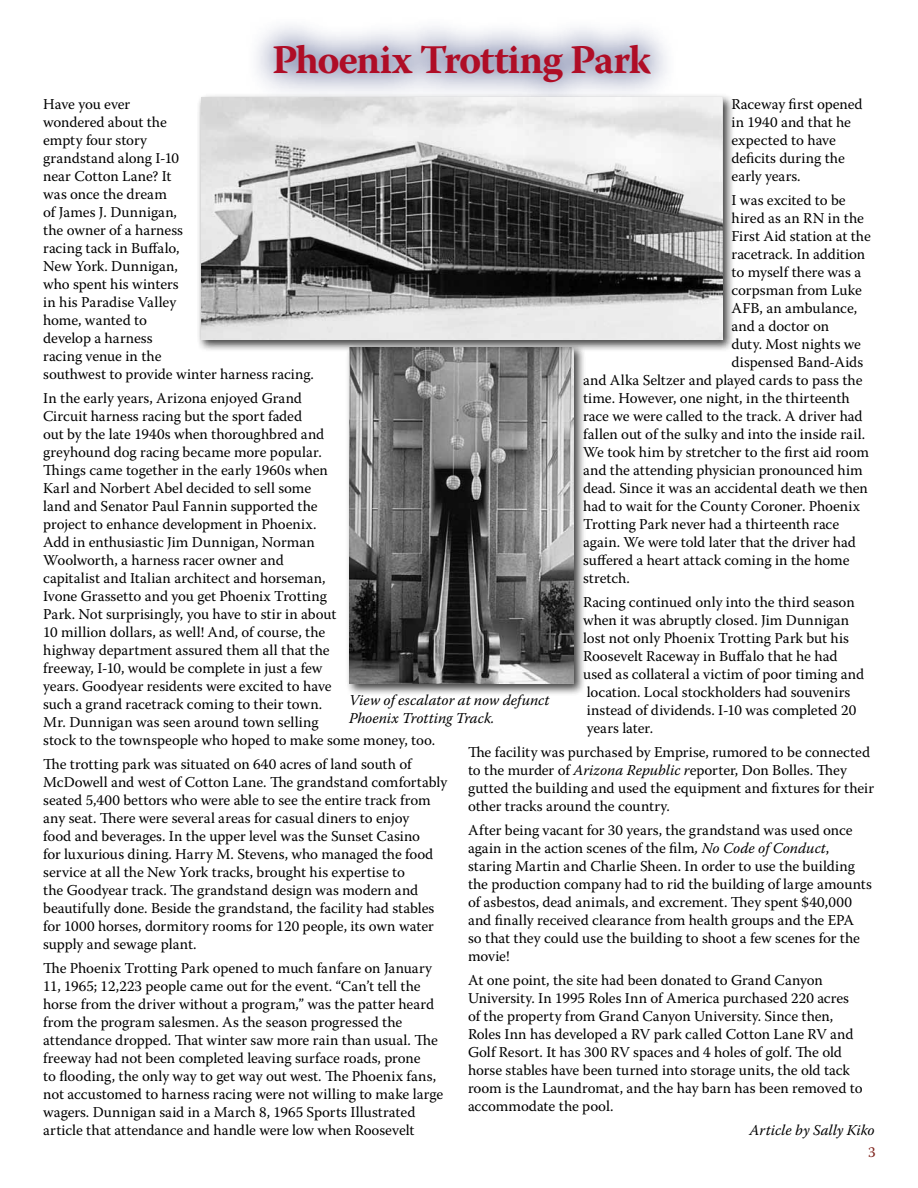
<style>
.page{position:relative;width:918px;height:1188px;background:#fff}
.page>*{position:absolute;margin:0;border:0;box-sizing:border-box;transform-origin:0 0}
.t1{font:700 40.5px "Warnock Pro";letter-spacing:-.035em;color:#af0d26}
.t2{font:15px/18px "Warnock Pro";color:#000}
.t3{font:italic 15px/18px "Warnock Pro";color:#000}
.t4{font:15px "Warnock Pro";color:#80241d}
.s1{font-style:italic}
</style>
<div class="page">
<div style="left:345px;top:343px;width:241px;height:353px;background:#000;opacity:.75"></div>
<img style="left:349px;top:352px;width:225px;height:332px">
<div style="left:245px;top:15px;width:434px;height:96px;background:#283572;opacity:.64"></div>
<div style="left:197px;top:93px;width:537px;height:259px;background:#000;opacity:.75"></div>
<img style="left:201px;top:98px;width:522px;height:242px">
<h1 class="t1" style="left:272px;top:35px;width:380px">Phoenix Trotting Park</h1>
<p class="t2" style="left:732px;top:94px;width:133px">Raceway first opened in 1940 and that he expected to have deficits during the early years.</p>
<p class="t2" style="left:732px;top:190px;width:116px">I was excited to be</p>
<p class="t2" style="left:732px;top:208px;width:134px">hired as an RN in the</p>
<p class="t2" style="left:732px;top:226px;width:141px">First Aid station at the</p>
<p class="t2" style="left:732px;top:244px;width:135px">racetrack. In addition</p>
<p class="t2" style="left:732px;top:262px;width:131px">to myself there was a</p>
<p class="t2" style="left:732px;top:280px;width:132px">corpsman from Luke</p>
<p class="t2" style="left:732px;top:298px;width:127px">AFB, an ambulance,</p>
<p class="t2" style="left:732px;top:316px;width:99px">and a doctor on</p>
<p class="t2" style="left:732px;top:334px;width:131px">duty. Most nights we</p>
<p class="t2" style="left:732px;top:352px;width:133px">dispensed Band-Aids</p>
<p class="t2" style="left:583px;top:370px;width:281px">and Alka Seltzer and played cards to pass the</p>
<p class="t2" style="left:583px;top:388px;width:268px">time. However, one night, in the thirteenth</p>
<p class="t2" style="left:583px;top:406px;width:281px">race we were called to the track. A driver had</p>
<p class="t2" style="left:583px;top:424px;width:284px">fallen out of the sulky and into the inside rail.</p>
<p class="t2" style="left:583px;top:442px;width:288px">We took him by stretcher to the first aid room</p>
<p class="t2" style="left:583px;top:460px;width:281px">and the attending physician pronounced him</p>
<p class="t2" style="left:583px;top:478px;width:286px">dead. Since it was an accidental death we then</p>
<p class="t2" style="left:583px;top:496px;width:279px">had to wait for the County Coroner. Phoenix</p>
<p class="t2" style="left:583px;top:514px;width:258px">Trotting Park never had a thirteenth race</p>
<p class="t2" style="left:583px;top:532px;width:274px">again. We were told later that the driver had</p>
<p class="t2" style="left:583px;top:550px;width:268px">suffered a heart attack coming in the home</p>
<p class="t2" style="left:583px;top:568px;width:48px">stretch.</p>
<p class="t2" style="left:583px;top:592px;width:283px">Racing continued only into the third season when it was abruptly closed. Jim Dunnigan lost not only Phoenix Trotting Park but his Roosevelt Raceway in Buffalo that he had used as collateral a victim of poor timing and location. Local stockholders had souvenirs instead of dividends. I-10 was completed 20 years later.</p>
<p class="t2" style="left:468px;top:742px;width:408px">The facility was purchased by Emprise, rumored to be connected to the murder of <span class="s1">Arizona Republic r</span>eporter, Don Bolles. They gutted the building and used the equipment and fixtures for their other tracks around the country.</p>
<p class="t2" style="left:468px;top:820px;width:405px">After being vacant for 30 years, the grandstand was used once again in the action scenes of the film<span class="s1">, No Code of Conduct</span>, staring Martin and Charlie Sheen. In order to use the building the production company had to rid the building of large amounts of asbestos, dead animals, and excrement. They spent $40,000 and finally received clearance from health groups and the EPA<br>so that they could use the building to shoot a few scenes for the movie!</p>
<p class="t2" style="left:468px;top:970px;width:396px">At one point, the site had been donated to Grand Canyon University. In 1995 Roles Inn of America purchased 220 acres of the property from Grand Canyon University. Since then, Roles Inn has developed a RV park called Cotton Lane RV and Golf Resort. It has 300 RV spaces and 4 holes of golf. The old horse stables have been turned into storage units, the old tack room is the Laundromat, and the hay barn has been removed to accommodate the pool.</p>
<p class="t3" style="left:750px;top:1120px;width:127px">Article by Sally Kiko</p>
<p class="t2" style="left:43px;top:94px;width:272px">Have you ever<br>wondered about the<br>empty four story<br>grandstand along I-10<br>near Cotton Lane? It<br>was once the dream<br>of James J. Dunnigan,<br>the owner of a harness<br>racing tack in Buffalo,<br>New York. Dunnigan,<br>who spent his winters<br>in his Paradise Valley<br>home, wanted to<br>develop a harness<br>racing venue in the<br>southwest to provide winter harness racing.</p>
<p class="t2" style="left:43px;top:388px;width:393px">In the early years, Arizona enjoyed Grand<br>Circuit harness racing but the sport faded<br>out by the late 1940s when thoroughbred and<br>greyhound dog racing became more popular.<br>Things came together in the early 1960s when<br>Karl and Norbert Abel decided to sell some<br>land and Senator Paul Fannin supported the<br>project to enhance development in Phoenix.<br>Add in enthusiastic Jim Dunnigan, Norman<br>Woolworth, a harness racer owner and<br>capitalist and Italian architect and horseman,<br>Ivone Grassetto and you get Phoenix Trotting<br>Park. Not surprisingly, you have to stir in about<br>10 million dollars, as well! And, of course, the<br>highway department assured them all that the<br>freeway, I-10, would be complete in just a few<br>years. Goodyear residents were excited to have<br>such a grand racetrack coming to their town.<br>Mr. Dunnigan was seen around town selling<br>stock to the townspeople who hoped to make some money, too.</p>
<p class="t2" style="left:43px;top:754px;width:406px">The trotting park was situated on 640 acres of land south of McDowell and west of Cotton Lane. The grandstand comfortably seated 5,400 bettors who were able to see the entire track from any seat. There were several areas for casual diners to enjoy<br>food and beverages. In the upper level was the Sunset Casino<br>for luxurious dining. Harry M. Stevens, who managed the food service at all the New York tracks, brought his expertise to<br>the Goodyear track. The grandstand design was modern and beautifully done. Beside the grandstand, the facility had stables for 1000 horses, dormitory rooms for 120 people, its own water supply and sewage plant.</p>
<p class="t2" style="left:43px;top:958px;width:401px">The Phoenix Trotting Park opened to much fanfare on January 11, 1965; 12,223 people came out for the event. “Can’t tell the horse from the driver without a program,” was the patter heard from the program salesmen. As the season progressed the attendance dropped. That winter saw more rain than usual. The freeway had not been completed leaving surface roads, prone<br>to flooding, the only way to get way out west. The Phoenix fans, not accustomed to harness racing were not willing to make large wagers. Dunnigan said in a March 8, 1965 Sports Illustrated article that attendance and handle were low when Roosevelt</p>
<p class="t3" style="left:349px;top:691px;width:202px">View of escalator at now defunct<br>Phoenix Trotting Track.</p>
<p class="t4" style="left:868px;top:1143px;width:9px">3</p>
</div>
